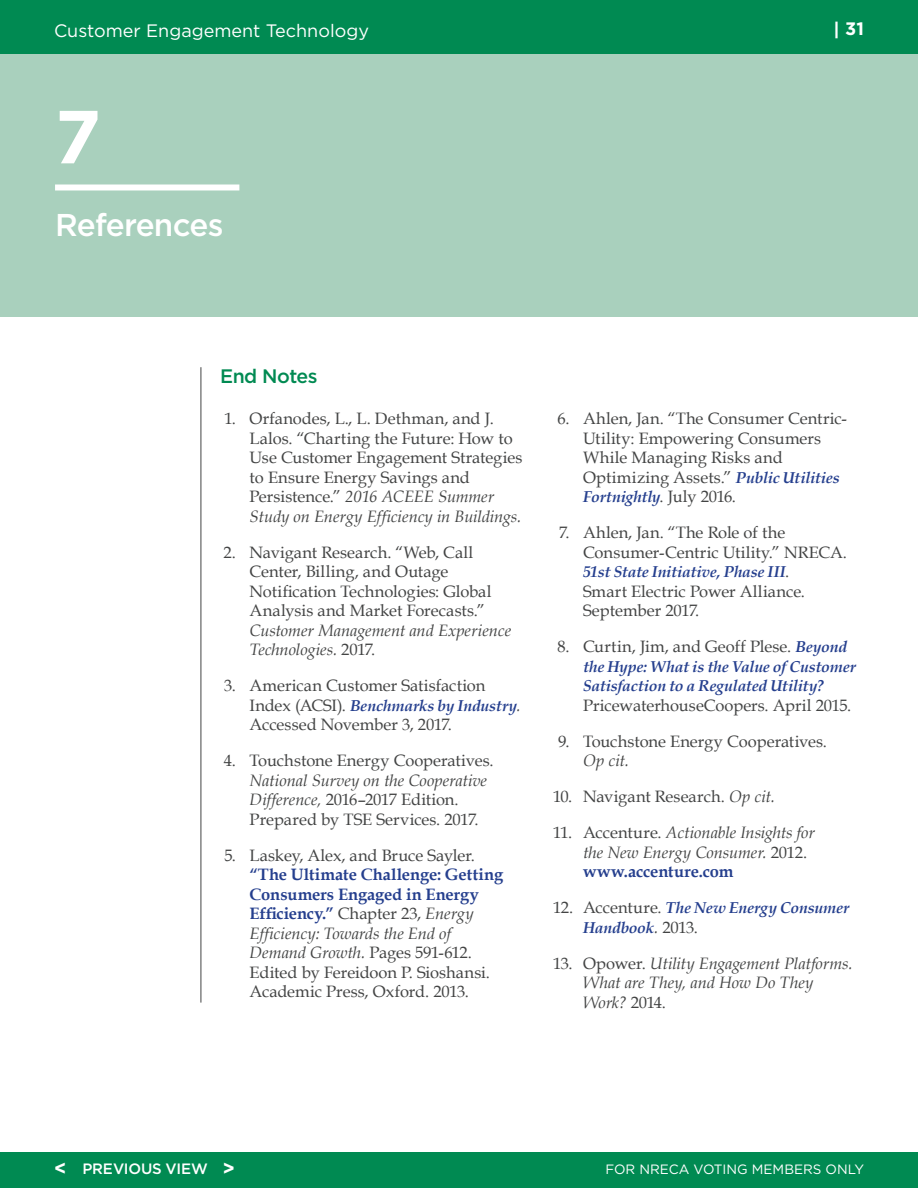
<style>
.page{position:relative;width:918px;height:1188px;background:#fff}
.page>*{position:absolute;margin:0;border:0;box-sizing:border-box;transform-origin:0 0}
.t1{font:700 75px "Gotham";color:#fff}
.t2{font:500 31.5px "Gotham";letter-spacing:-.025em;color:#fff}
.t3{font:500 19.5px "Gotham";letter-spacing:-.025em;color:#008a52}
.t4{font:18px "Gotham";color:#fff}
.t5{font:700 18px "Gotham";color:#fff}
.t6{font:16.5px/19.5px "Book Antiqua";color:#434444}
.t7{font:italic 16.5px/19.5px "Book Antiqua";letter-spacing:-.005em;color:#434444}
.t8{font:italic 700 15.75px/19.5px "Book Antiqua";letter-spacing:-.015em;color:#253f8e}
.t9{font:500 15px "Gotham";letter-spacing:-.01em;color:#fff}
.t10{font:13.5px "Gotham";color:#fff}
.s1{font-style:italic}
.s2{font-style:normal}
.s3{font-weight:400;font-style:normal;font-size:16.5px;color:#434444}
.s4{font-weight:400;font-size:16.5px;color:#434444}
.s5{font-weight:700;color:#253f8e}
.s6{font-weight:700;font-style:italic;font-size:15.75px;color:#253f8e}
.s7{font-weight:700;font-style:normal;color:#253f8e}
.s8{font-weight:700;font-size:19.5px}
</style>
<div class="page">
<div style="left:0;top:0;width:918px;height:54px;background:#008a52"></div>
<div style="left:0;top:1152px;width:918px;height:36px;background:#008a52"></div>
<div style="left:0;top:54px;width:918px;height:263px;background:#a9d0bd"></div>
<div style="left:55px;top:184px;width:184px;height:6px;background:#fff"></div>
<hr style="left:201px;top:367px;width:1px;height:636px;background:#434444">
<p class="t4" style="left:54px;top:19px;width:316px">Customer Engagement Technology</p>
<p class="t5" style="left:834px;top:16px;width:32px">| 31</p>
<h1 class="t1" style="left:55px;top:87px;width:48px">7</h1>
<h2 class="t2" style="left:55px;top:204px;width:170px">References</h2>
<p class="t3" style="left:220px;top:363px;width:99px">End Notes</p>
<p class="t6" style="left:250px;top:409px;width:274px;text-indent:-25px">1. Orfanodes, L., L. Dethman, and J.<br>Lalos. “Charting the Future: How to Use Customer Engagement Strategies to Ensure Energy Savings and Persistence.” <span class="s1">2016 ACEEE Summer Study on Energy Efficiency in Buildings.</span></p>
<p class="t6" style="left:250px;top:542px;width:244px;text-indent:-26px">2. Navigant Research. “Web, Call<br>Center, Billing, and Outage<br>Notification Technologies: Global<br>Analysis and Market Forecasts.”</p>
<p class="t7" style="left:250px;top:621px;width:263px">Customer Management and Experience<br>Technologies. <span class="s2">2017.</span></p>
<p class="t6" style="left:224px;top:676px;width:263px">3. American Customer Satisfaction</p>
<p class="t8" style="left:250px;top:696px;width:273px"><span class="s3">Index (ACSI).</span> Benchmarks by Industry<span class="s4">.</span></p>
<p class="t6" style="left:250px;top:715px;width:204px">Accessed November 3, 2017.</p>
<p class="t6" style="left:224px;top:751px;width:271px">4. Touchstone Energy Cooperatives.</p>
<p class="t6" style="left:250px;top:770px;width:239px"><span class="s1">National Survey on the Cooperative<br>Difference,</span> 2016–2017 Edition.<br>Prepared by TSE Services. 2017.</p>
<p class="t6" style="left:224px;top:845px;width:252px">5. Laskey, Alex, and Bruce Sayler.</p>
<p class="t6" style="left:250px;top:865px;width:255px"><span class="s5">“The Ultimate Challenge: Getting<br>Consumers Engaged in Energy<br>Efficiency.”</span> Chapter 23, <span class="s1">Energy<br>Efficiency: Towards the End of<br>Demand Growth.</span> Pages 591-612.<br>Edited by Fereidoon P. Sioshansi.<br>Academic Press, Oxford. 2013.</p>
<p class="t6" style="left:583px;top:409px;width:265px;text-indent:-26px">6. Ahlen, Jan. “The Consumer Centric-Utility: Empowering Consumers While Managing Risks and Optimizing Assets.” <span class="s6">Public Utilities</span></p>
<p class="t8" style="left:583px;top:487px;width:155px">Fortnightly<span class="s3">. July 2016.</span></p>
<p class="t6" style="left:583px;top:523px;width:265px;text-indent:-24px">7. Ahlen, Jan. “The Role of the<br>Consumer-Centric Utility.” NRECA.</p>
<p class="t8" style="left:583px;top:562px;width:208px">51st State Initiative, Phase III<span class="s3">.</span></p>
<p class="t6" style="left:583px;top:581px;width:223px">Smart Electric Power Alliance.<br>September 2017.</p>
<p class="t6" style="left:558px;top:637px;width:291px">8. Curtin, Jim, and Geoff Plese. <span class="s6">Beyond</span></p>
<p class="t8" style="left:583px;top:657px;width:274px">the Hype: What is the Value of Customer<br>Satisfaction to a Regulated Utility?</p>
<p class="t6" style="left:583px;top:695px;width:270px">PricewaterhouseCoopers. April 2015.</p>
<p class="t6" style="left:558px;top:731px;width:270px">9. Touchstone Energy Cooperatives.</p>
<p class="t7" style="left:583px;top:751px;width:48px">Op cit.</p>
<p class="t6" style="left:553px;top:787px;width:224px">10. Navigant Research. <span class="s1">Op cit.</span></p>
<p class="t7" style="left:583px;top:823px;width:233px;text-indent:-30px"><span class="s2">11. Accenture.</span> Actionable Insights for the New Energy Consumer. <span class="s2">2012. </span><span class="s7">www.accenture.com</span></p>
<p class="t8" style="left:583px;top:898px;width:268px;text-indent:-30px"><span class="s3">12. Accenture.</span> The New Energy Consumer<br>Handbook<span class="s4">.</span> <span class="s3">2013.</span></p>
<p class="t7" style="left:583px;top:954px;width:271px;text-indent:-30px"><span class="s2">13. Opower.</span> Utility Engagement Platforms.<br>What are They, and How Do They<br>Work? <span class="s2">2014.</span></p>
<p class="t9" style="left:54px;top:1159px;width:182px"><span class="s8">&lt;</span> PREVIOUS VIEW <span class="s8">&gt;</span></p>
<p class="t10" style="left:605px;top:1160px;width:260px">FOR NRECA VOTING MEMBERS ONLY</p>
</div>
